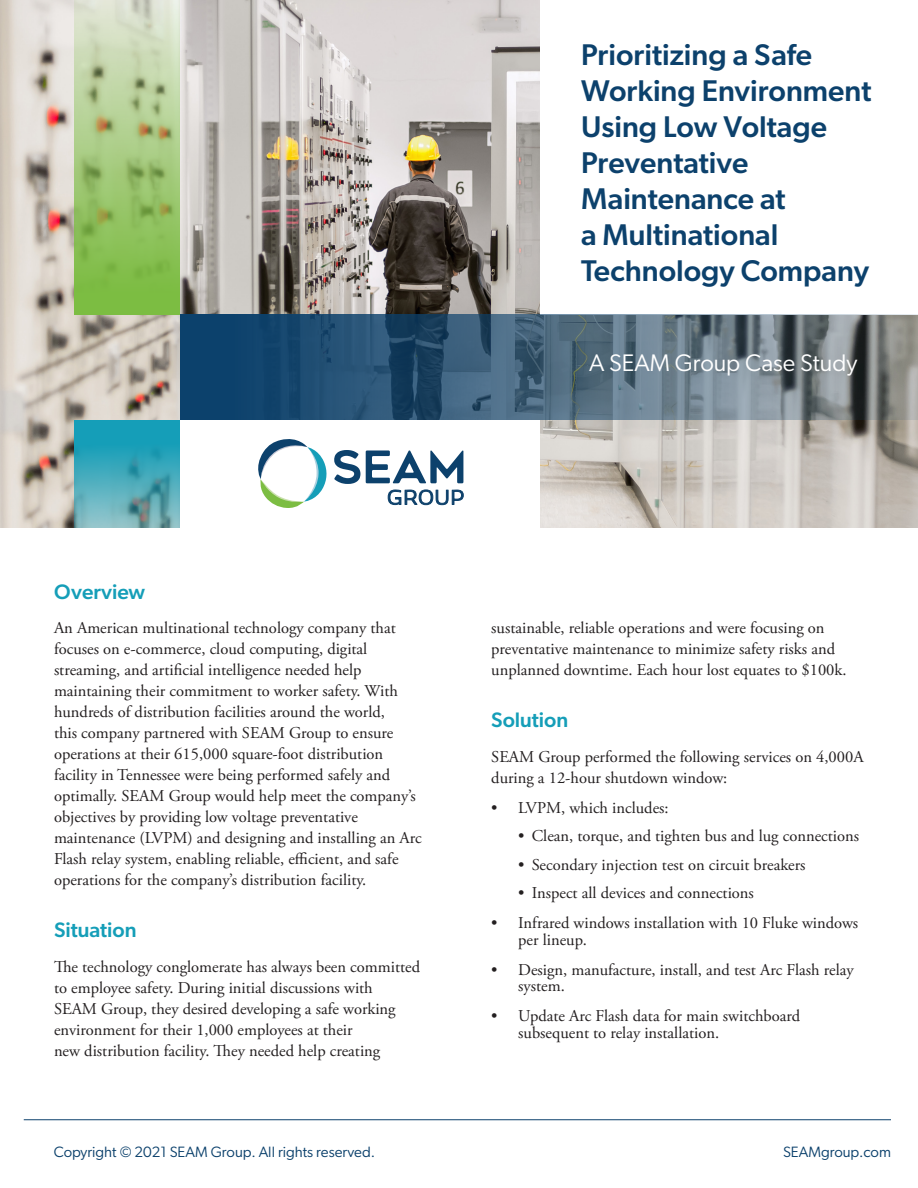
<style>
.page{position:relative;width:918px;height:1188px;background:#fff}
.page>*{position:absolute;margin:0;border:0;box-sizing:border-box;transform-origin:0 0}
.Main_heading{font:500 30px/36px "Gibson";color:#0c416c}
.t1{font:24px "Gibson";color:#fff}
.Paragraph_headings{font:500 21px "Gibson";color:#159eb8}
.Body_text{font:16.5px/21px "Adobe Garamond Pro";color:#231f20}
.t2{font:15px "Gibson";color:#0c416c}
</style>
<div class="page">
<img style="left:0;top:0;width:918px;height:527px">
<div style="left:540px;top:0;width:378px;height:314px;background:#fff"></div>
<svg style="left:180px;top:314px;width:738px;height:106px;background:#49667b"></svg>
<svg style="left:75px;top:0;width:105px;height:314px;background:#a6c87f"></svg>
<svg style="left:75px;top:420px;width:105px;height:107px;background:#42a6b7"></svg>
<div style="left:180px;top:420px;width:360px;height:147px;background:#fff"></div>
<svg style="left:258px;top:439px;width:69px;height:69px"></svg>
<svg style="left:334px;top:450px;width:129px;height:34px"></svg>
<svg style="left:388px;top:490px;width:75px;height:15px"></svg>
<hr style="left:24px;top:1119px;width:867px;height:1px;background:#0c416c">
<p class="Main_heading" style="left:581px;top:36px;width:292px">Prioritizing a Safe<br>Working Environment<br>Using Low Voltage<br>Preventative<br>Maintenance at<br>a Multinational<br>Technology Company</p>
<h2 class="t1" style="left:589px;top:349px;width:270px">A SEAM Group Case Study</h2>
<p class="Paragraph_headings" style="left:54px;top:579px;width:93px">Overview</p>
<p class="Body_text" style="left:54px;top:618px;width:369px">An American multinational technology company that focuses on e-commerce, cloud computing, digital streaming, and artificial intelligence needed help maintaining their commitment to worker safety. With hundreds of distribution facilities around the world,<br>this company partnered with SEAM Group to ensure operations at their 615,000 square-foot distribution facility in Tennessee were being performed safely and optimally. SEAM Group would help meet the company’s objectives by providing low voltage preventative maintenance (LVPM) and designing and installing an Arc Flash relay system, enabling reliable, efficient, and safe operations for the company’s distribution facility.</p>
<p class="Paragraph_headings" style="left:54px;top:918px;width:84px">Situation</p>
<p class="Body_text" style="left:54px;top:957px;width:368px">The technology conglomerate has always been committed to employee safety. During initial discussions with<br>SEAM Group, they desired developing a safe working environment for their 1,000 employees at their<br>new distribution facility. They needed help creating</p>
<p class="Body_text" style="left:491px;top:618px;width:357px">sustainable, reliable operations and were focusing on preventative maintenance to minimize safety risks and unplanned downtime. Each hour lost equates to $100k.</p>
<p class="Paragraph_headings" style="left:491px;top:707px;width:79px">Solution</p>
<p class="Body_text" style="left:491px;top:747px;width:374px">SEAM Group performed the following services on 4,000A during a 12-hour shutdown window:</p>
<p class="Body_text" style="left:491px;top:798px;width:179px">• LVPM, which includes:</p>
<p class="Body_text" style="left:518px;top:826px;width:342px">• Clean, torque, and tighten bus and lug connections</p>
<p class="Body_text" style="left:518px;top:855px;width:289px">• Secondary injection test on circuit breakers</p>
<p class="Body_text" style="left:518px;top:883px;width:237px">• Inspect all devices and connections</p>
<p class="Body_text" style="left:518px;top:915px;width:341px;line-height:16.5px;text-indent:-27px">• Infrared windows installation with 10 Fluke windows per lineup.</p>
<p class="Body_text" style="left:518px;top:962px;width:337px;line-height:16.5px;text-indent:-27px">• Design, manufacture, install, and test Arc Flash relay system.</p>
<p class="Body_text" style="left:518px;top:1008px;width:283px;line-height:16.5px;text-indent:-27px">• Update Arc Flash data for main switchboard subsequent to relay installation.</p>
<p class="t2" style="left:54px;top:1143px;width:323px">Copyright © 2021 SEAM Group. All rights reserved.</p>
<p class="t2" style="left:783px;top:1143px;width:109px">SEAMgroup.com</p>
</div>
